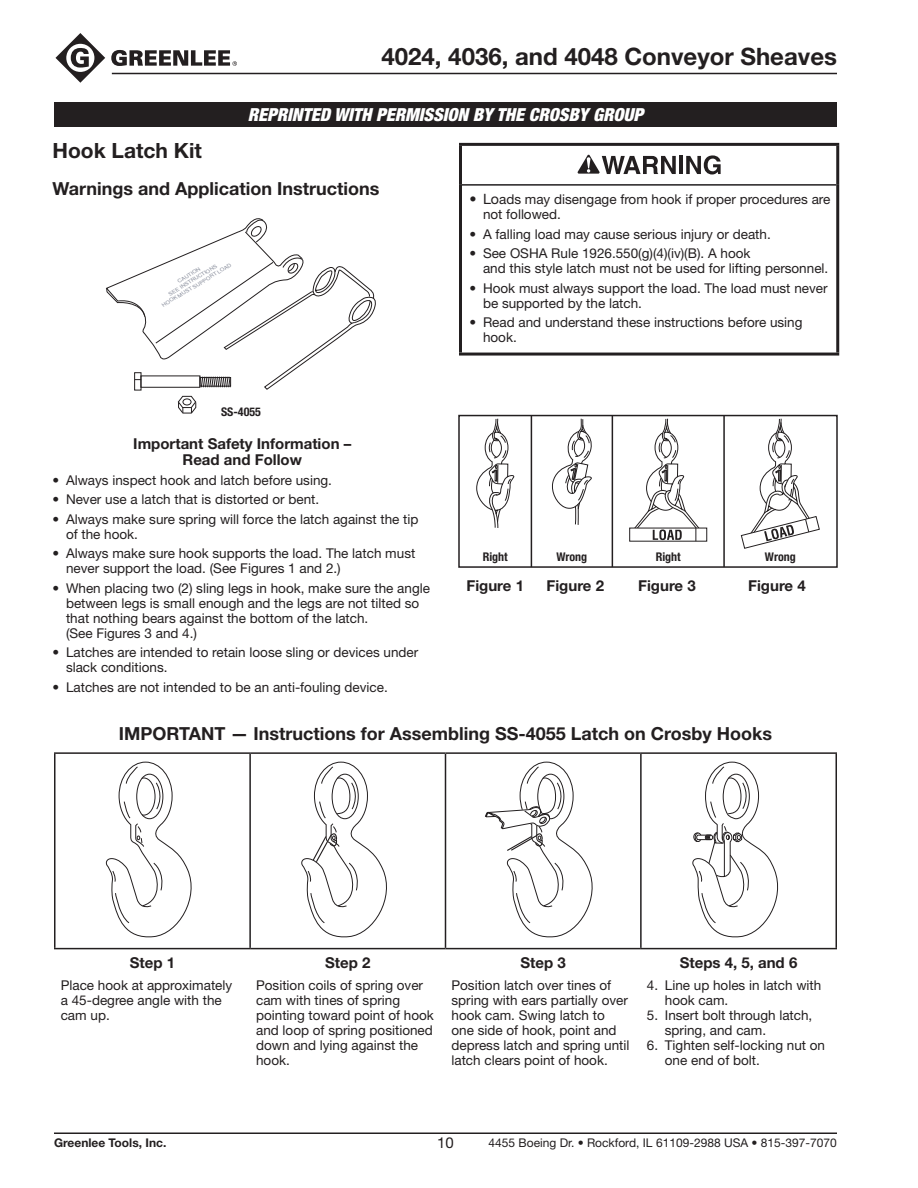
<style>
.page{position:relative;width:918px;height:1188px;background:#fff}
.page>*{position:absolute;margin:0;border:0;box-sizing:border-box;transform-origin:0 0}
.t1{font:700 24px "Helvetica Neue LT Std";color:#231f20}
.Subhead___Head{font:700 21px "Helvetica Neue LT Std";color:#231f20}
.Subhead1{font:700 18px "Helvetica Neue LT Std";color:#231f20}
.reprinted{font:italic 900 condensed 18px "Helvetica Neue LT Std";color:#fff}
.Subsubhead_C{font:700 15px/16.5px "Helvetica Neue LT Std";color:#231f20;text-align:center}
.Subsubhead{font:700 15px "Helvetica Neue LT Std";color:#231f20}
.t2{font:15px "Helvetica Neue LT Std";color:#231f20}
.Table_1_L{font:13.5px/15px "Helvetica Neue LT Std";color:#231f20}
.Table_1_list{font:13.5px/15px "Helvetica Neue LT Std";color:#231f20}
.t3{font:12px "Helvetica Neue LT Std";color:#231f20}
.t4{font:700 condensed 12px "Helvetica Neue LT Std";color:#231f20}
.t5{font:700 12px "Helvetica Neue LT Std";color:#231f20}
.t6{font:5.1px/6.1px "Helvetica";color:#8a8f9d;text-align:center;scale:1.1 1}
.s1{font-size:14.25px}
</style>
<div class="page">
<svg style="left:56px;top:33px;width:49px;height:50px"></svg>
<svg style="left:111px;top:50px;width:126px;height:16px"></svg>
<hr style="left:112px;top:73px;width:725px;height:1px;background:#231f20">
<hr style="left:54px;top:1132px;width:783px;height:2px;background:#231f20">
<div style="left:54px;top:102px;width:783px;height:25px;background:#231f20"></div>
<svg style="left:106px;top:218px;width:270px;height:196px"></svg>
<hr style="left:459px;top:143px;width:380px;height:3px;background:#231f20">
<hr style="left:459px;top:146px;width:3px;height:39px;background:#231f20">
<hr style="left:836px;top:146px;width:3px;height:39px;background:#231f20">
<hr style="left:459px;top:185px;width:3px;height:168px;background:#231f20">
<hr style="left:836px;top:185px;width:3px;height:168px;background:#231f20">
<hr style="left:459px;top:353px;width:380px;height:3px;background:#231f20">
<hr style="left:462px;top:184px;width:374px;height:2px;background:#231f20">
<hr style="left:679px;top:156px;width:4px;height:18px;background:#231f20">
<svg style="left:686px;top:155px;width:35px;height:20px"></svg>
<svg style="left:578px;top:155px;width:98px;height:19px"></svg>
<svg style="left:476px;top:414px;width:38px;height:114px"></svg>
<svg style="left:552px;top:418px;width:40px;height:107px"></svg>
<div style="left:629px;top:528px;width:78px;height:14px;border:1px solid #231f20"></div>
<svg style="left:634px;top:418px;width:66px;height:123px"></svg>
<svg style="left:740px;top:418px;width:80px;height:131px"></svg>
<div style="left:458px;top:415px;width:380px;height:153px;border:2px solid #231f20"></div>
<hr style="left:531px;top:416px;width:1px;height:151px;background:#231f20">
<hr style="left:612px;top:416px;width:1px;height:151px;background:#231f20">
<hr style="left:723px;top:416px;width:2px;height:151px;background:#231f20">
<hr style="left:54px;top:752px;width:196px;height:2px;background:#231f20">
<hr style="left:54px;top:754px;width:2px;height:194px;background:#231f20">
<hr style="left:250px;top:752px;width:196px;height:2px;background:#231f20">
<hr style="left:249px;top:754px;width:2px;height:194px;background:#231f20">
<hr style="left:446px;top:752px;width:195px;height:2px;background:#231f20">
<hr style="left:445px;top:754px;width:1px;height:194px;background:#231f20">
<hr style="left:641px;top:752px;width:196px;height:2px;background:#231f20">
<hr style="left:640px;top:754px;width:2px;height:194px;background:#231f20">
<hr style="left:836px;top:754px;width:1px;height:194px;background:#231f20">
<hr style="left:54px;top:948px;width:196px;height:1px;background:#231f20">
<hr style="left:250px;top:948px;width:196px;height:1px;background:#231f20">
<hr style="left:446px;top:948px;width:195px;height:1px;background:#231f20">
<hr style="left:641px;top:948px;width:196px;height:1px;background:#231f20">
<svg style="left:105px;top:761px;width:87px;height:177px"></svg>
<svg style="left:301px;top:761px;width:86px;height:177px"></svg>
<svg style="left:485px;top:761px;width:108px;height:177px"></svg>
<svg style="left:692px;top:761px;width:87px;height:177px"></svg>
<h1 class="t1" style="left:382px;top:42px;width:457px">4024, 4036, and 4048 Conveyor Sheaves</h1>
<p class="reprinted" style="left:248px;top:103px;width:397px">REPRINTED WITH PERMISSION BY THE CROSBY GROUP</p>
<p class="Subhead___Head" style="left:52px;top:137px;width:151px">Hook Latch Kit</p>
<p class="Subhead1" style="left:52px;top:178px;width:328px">Warnings and Application Instructions</p>
<p class="t6" style="left:155px;top:292px;width:74px;rotate:-31deg">CAUTION<br>SEE INSTRUCTIONS<br>HOOK MUST SUPPORT LOAD</p>
<p class="t4" style="left:221px;top:404px;width:41px">SS-4055</p>
<p class="Subsubhead_C" style="left:133px;top:435px;width:219px">Important Safety Information –<br>Read and Follow</p>
<p class="Table_1_L" style="left:52px;top:472px;width:281px">• Always inspect hook and latch before using.</p>
<p class="Table_1_L" style="left:52px;top:492px;width:268px">• Never use a latch that is distorted or bent.</p>
<p class="Table_1_L" style="left:66px;top:511px;width:354px;text-indent:-14px">• Always make sure spring will force the latch against the tip of the hook.</p>
<p class="Table_1_L" style="left:66px;top:546px;width:351px;text-indent:-14px">• Always make sure hook supports the load. The latch must never support the load. (See Figures 1 and 2.)</p>
<p class="Table_1_L" style="left:66px;top:580px;width:366px;text-indent:-14px">• When placing two (2) sling legs in hook, make sure the angle between legs is small enough and the legs are not tilted so that nothing bears against the bottom of the latch.<br>(See Figures 3 and 4.)</p>
<p class="Table_1_L" style="left:66px;top:645px;width:354px;text-indent:-14px">• Latches are intended to retain loose sling or devices under slack conditions.</p>
<p class="Table_1_L" style="left:52px;top:679px;width:337px">• Latches are not intended to be an anti-fouling device.</p>
<p class="Table_1_L" style="left:483px;top:192px;width:349px;text-indent:-14px"><span class="s1">• Lo</span>ads may disengage from hook if proper procedures are not followed.</p>
<p class="Table_1_L" style="left:470px;top:226px;width:303px">• A falling load may cause serious injury or death.</p>
<p class="Table_1_L" style="left:483px;top:246px;width:347px;text-indent:-14px">• See OSHA Rule 1926.550(g)(4)(iv)(B). A hook<br>and this style latch must not be used for lifting personnel.</p>
<p class="Table_1_L" style="left:483px;top:280px;width:346px;text-indent:-14px">• Hook must always support the load. The load must never be supported by the latch.</p>
<p class="Table_1_L" style="left:483px;top:315px;width:321px;text-indent:-14px">• Read and understand these instructions before using hook.</p>
<p class="t4" style="left:483px;top:549px;width:27px">Right</p>
<p class="t4" style="left:556px;top:549px;width:32px">Wrong</p>
<p class="t4" style="left:656px;top:549px;width:27px">Right</p>
<p class="t4" style="left:765px;top:549px;width:32px">Wrong</p>
<p class="Subsubhead" style="left:466px;top:576px;width:59px">Figure 1</p>
<p class="Subsubhead" style="left:547px;top:576px;width:59px">Figure 2</p>
<p class="Subsubhead" style="left:638px;top:576px;width:59px">Figure 3</p>
<p class="Subsubhead" style="left:748px;top:576px;width:59px">Figure 4</p>
<p class="Subhead1" style="left:119px;top:723px;width:655px">IMPORTANT — Instructions for Assembling SS-4055 Latch on Crosby Hooks</p>
<p class="Subsubhead_C" style="left:130px;top:954px;width:47px">Step 1</p>
<p class="Subsubhead_C" style="left:325px;top:954px;width:47px">Step 2</p>
<p class="Subsubhead_C" style="left:521px;top:954px;width:47px">Step 3</p>
<p class="Subsubhead_C" style="left:680px;top:954px;width:119px">Steps 4, 5, and 6</p>
<p class="Table_1_L" style="left:61px;top:977px;width:173px">Place hook at approximately a 45-degree angle with the cam up.</p>
<p class="Table_1_L" style="left:256px;top:977px;width:179px">Position coils of spring over cam with tines of spring pointing toward point of hook and loop of spring positioned down and lying against the hook.</p>
<p class="Table_1_L" style="left:452px;top:977px;width:180px">Position latch over tines of spring with ears partially over hook cam. Swing latch to one side of hook, point and depress latch and spring until latch clears point of hook.</p>
<p class="Table_1_list" style="left:665px;top:977px;width:158px;text-indent:-18px">4. Line up holes in latch with hook cam.</p>
<p class="Table_1_list" style="left:665px;top:1007px;width:149px;text-indent:-18px">5. Insert bolt through latch, spring, and cam.</p>
<p class="Table_1_list" style="left:665px;top:1037px;width:162px;text-indent:-18px">6. Tighten self-locking nut on one end of bolt.</p>
<p class="t5" style="left:54px;top:1135px;width:114px">Greenlee Tools, Inc.</p>
<p class="t2" style="left:437px;top:1134px;width:18px">10</p>
<p class="t3" style="left:489px;top:1136px;width:350px">4455 Boeing Dr. • Rockford, IL 61109-2988 USA • 815-397-7070</p>
</div>
